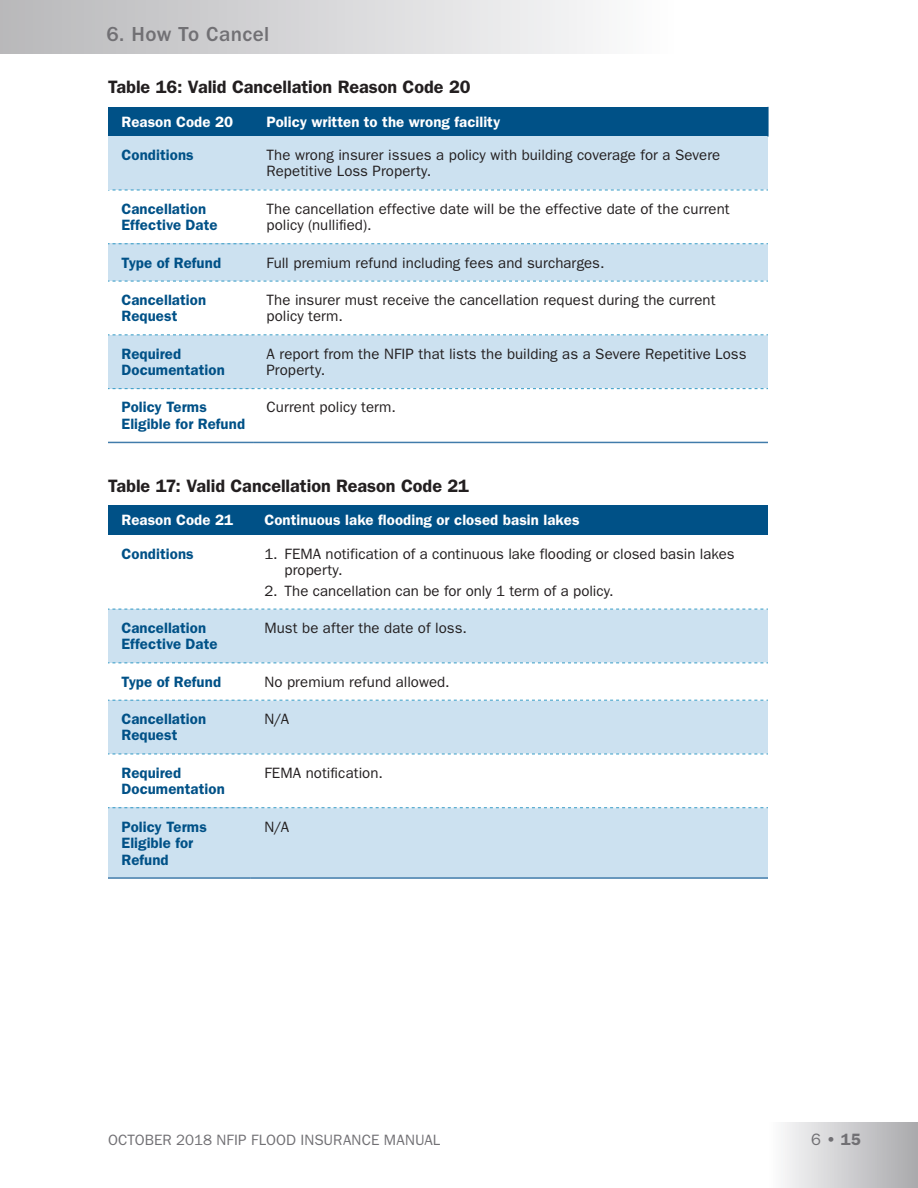
<style>
.page{position:relative;width:918px;height:1188px;background:#fff}
.page>*{position:absolute;margin:0;border:0;box-sizing:border-box;transform-origin:0 0}
.t1{font:500 21px "ITC Franklin Gothic Std";letter-spacing:.02em;color:#717074}
.t2{font:600 18px "ITC Franklin Gothic Std";letter-spacing:-.005em;color:#231f20}
.t3{font:600 16.5px "ITC Franklin Gothic Std";color:#717074}
.t4{font:15px/16.5px "ITC Franklin Gothic Std";letter-spacing:.005em;color:#231f20}
.t5{font:600 15px/16.5px "ITC Franklin Gothic Std";letter-spacing:.005em;color:#005187}
.t6{font:600 15px "ITC Franklin Gothic Std";letter-spacing:.005em;color:#fff}
.t7{font:15px "ITC Franklin Gothic Std";letter-spacing:.005em;color:#717074}
.s1{font-weight:400}
</style>
<div class="page">
<div style="left:770px;top:1122px;width:148px;height:66px;background:linear-gradient(to right,#fbfbfc,#a9a9ac)"></div>
<div style="left:0;top:0;width:673px;height:54px;background:linear-gradient(to right,#b8b7ba,#fcfcfd)"></div>
<hr style="left:108px;top:442px;width:145px;height:1px;background:#417cab">
<hr style="left:253px;top:442px;width:515px;height:1px;background:#417cab">
<div style="left:108px;top:107px;width:145px;height:30px;background:#005187"></div>
<div style="left:253px;top:107px;width:515px;height:30px;background:#005187"></div>
<div style="left:108px;top:137px;width:145px;height:53px;background:#cce1f0"></div>
<div style="left:253px;top:137px;width:515px;height:53px;background:#cce1f0"></div>
<hr style="left:767px;top:107px;width:2px;height:30px;background:#005187">
<svg style="left:108px;top:190px;width:660px;height:1px"></svg>
<div style="left:108px;top:244px;width:145px;height:37px;background:#cce1f0"></div>
<div style="left:253px;top:244px;width:515px;height:37px;background:#cce1f0"></div>
<svg style="left:108px;top:243px;width:660px;height:1px"></svg>
<svg style="left:108px;top:281px;width:660px;height:1px"></svg>
<div style="left:108px;top:335px;width:145px;height:54px;background:#cce1f0"></div>
<div style="left:253px;top:335px;width:515px;height:54px;background:#cce1f0"></div>
<svg style="left:108px;top:334px;width:660px;height:1px"></svg>
<svg style="left:108px;top:388px;width:660px;height:1px"></svg>
<div style="left:108px;top:505px;width:143px;height:30px;background:#005187"></div>
<div style="left:251px;top:505px;width:517px;height:30px;background:#005187"></div>
<div style="left:108px;top:609px;width:143px;height:54px;background:#cce1f0"></div>
<div style="left:251px;top:609px;width:517px;height:54px;background:#cce1f0"></div>
<svg style="left:108px;top:609px;width:660px;height:1px"></svg>
<svg style="left:108px;top:663px;width:660px;height:1px"></svg>
<div style="left:108px;top:700px;width:143px;height:54px;background:#cce1f0"></div>
<div style="left:251px;top:700px;width:517px;height:54px;background:#cce1f0"></div>
<svg style="left:108px;top:700px;width:660px;height:1px"></svg>
<svg style="left:108px;top:754px;width:660px;height:1px"></svg>
<div style="left:108px;top:808px;width:143px;height:70px;background:#cce1f0"></div>
<div style="left:251px;top:808px;width:517px;height:70px;background:#cce1f0"></div>
<svg style="left:108px;top:807px;width:660px;height:1px"></svg>
<hr style="left:108px;top:877px;width:143px;height:2px;background:#417cab">
<hr style="left:251px;top:877px;width:517px;height:2px;background:#417cab">
<h1 class="t1" style="left:106px;top:23px;width:165px">6. How To Cancel</h1>
<p class="t2" style="left:108px;top:77px;width:364px">Table 16: Valid Cancellation Reason Code 20</p>
<p class="t6" style="left:122px;top:113px;width:113px">Reason Code 20</p>
<p class="t6" style="left:267px;top:113px;width:235px">Policy written to the wrong facility</p>
<p class="t5" style="left:122px;top:147px;width:74px">Conditions</p>
<p class="t4" style="left:267px;top:147px;width:455px">The wrong insurer issues a policy with building coverage for a Severe<br>Repetitive Loss Property.</p>
<p class="t5" style="left:122px;top:200px;width:98px">Cancellation<br>Effective Date</p>
<p class="t4" style="left:267px;top:201px;width:465px">The cancellation effective date will be the effective date of the current policy (nullifed).</p>
<p class="t5" style="left:122px;top:254px;width:101px">Type of Refund</p>
<p class="t4" style="left:267px;top:254px;width:339px">Full premium refund including fees and surcharges.</p>
<p class="t5" style="left:122px;top:291px;width:86px">Cancellation<br>Request</p>
<p class="t4" style="left:267px;top:292px;width:451px">The insurer must receive the cancellation request during the current policy term.</p>
<p class="t5" style="left:121px;top:345px;width:105px">Required<br>Documentation</p>
<p class="t4" style="left:267px;top:345px;width:482px">A report from the NFIP that lists the building as a Severe Repetitive Loss<br>Property.</p>
<p class="t5" style="left:121px;top:399px;width:125px">Policy Terms<br>Eligible for Refund</p>
<p class="t4" style="left:267px;top:399px;width:131px">Current policy term.</p>
<p class="t2" style="left:108px;top:475px;width:363px">Table 17: Valid Cancellation Reason Code 21</p>
<p class="t6" style="left:122px;top:511px;width:113px">Reason Code 21</p>
<p class="t6" style="left:264px;top:511px;width:317px">Continuous lake flooding or closed basin lakes</p>
<p class="t5" style="left:122px;top:545px;width:74px">Conditions</p>
<p class="t4" style="left:285px;top:546px;width:451px;text-indent:-20px">1. FEMA notification of a continuous lake flooding or closed basin lakes property.</p>
<p class="t4" style="left:264px;top:582px;width:351px">2. The cancellation can be for only 1 term of a policy.</p>
<p class="t5" style="left:121px;top:620px;width:98px">Cancellation<br>Effective Date</p>
<p class="t4" style="left:264px;top:620px;width:204px">Must be after the date of loss.</p>
<p class="t5" style="left:121px;top:673px;width:101px">Type of Refund</p>
<p class="t4" style="left:264px;top:673px;width:187px">No premium refund allowed.</p>
<p class="t5" style="left:121px;top:711px;width:86px">Cancellation<br>Request</p>
<p class="t4" style="left:264px;top:711px;width:26px">N/A</p>
<p class="t5" style="left:121px;top:764px;width:105px">Required<br>Documentation</p>
<p class="t4" style="left:264px;top:765px;width:120px">FEMA notifcation.</p>
<p class="t5" style="left:121px;top:818px;width:87px">Policy Terms<br>Eligible for<br>Refund</p>
<p class="t4" style="left:264px;top:818px;width:26px">N/A</p>
<p class="t7" style="left:108px;top:1132px;width:334px">OCTOBER 2018 NFIP FLOOD INSURANCE MANUAL</p>
<p class="t3" style="left:811px;top:1130px;width:51px"><span class="s1">6</span> • 15</p>
</div>
